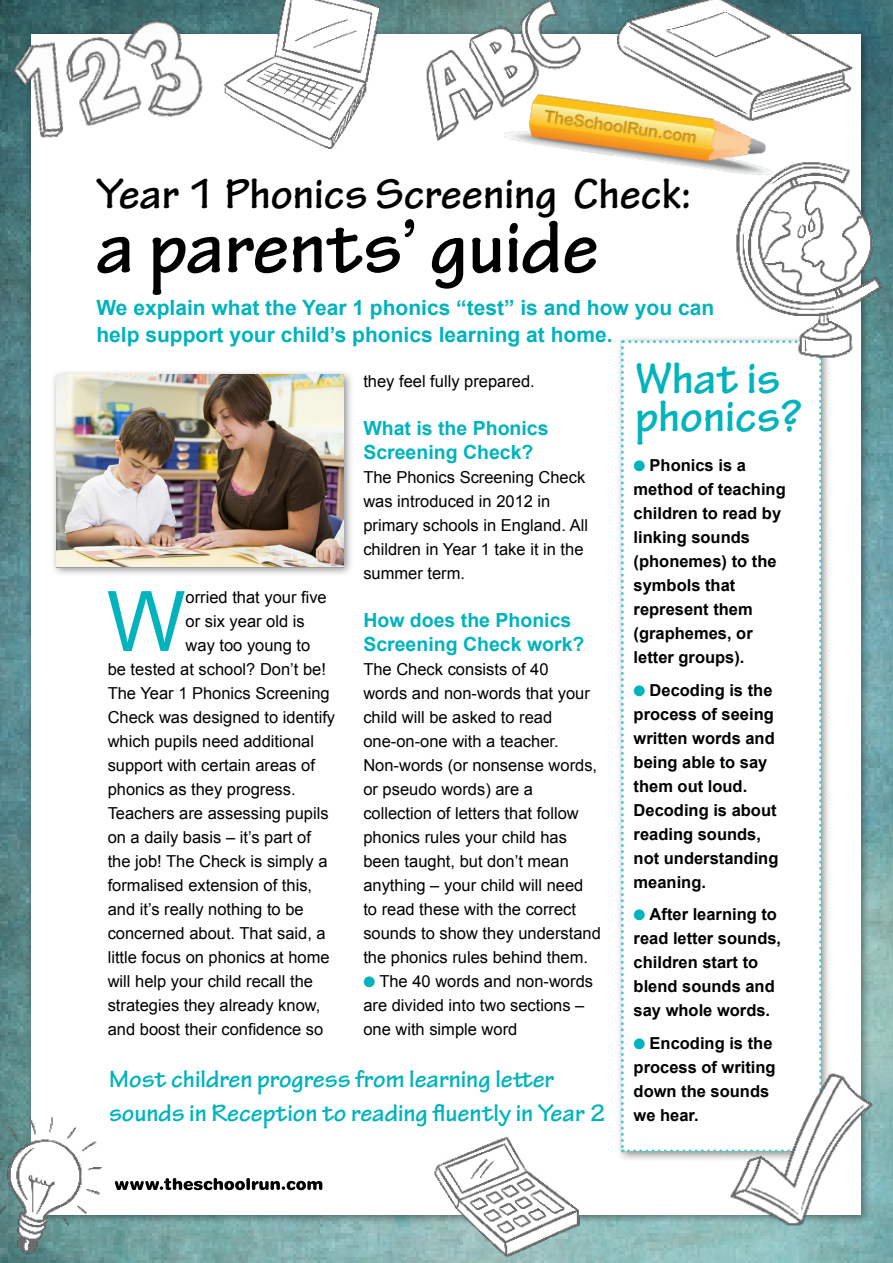
<style>
.page{position:relative;width:893px;height:1263px;background:#fff}
.page>*{position:absolute;margin:0;border:0;box-sizing:border-box;transform-origin:0 0}
.t1{font:83.55px "Arial";color:#00b3bd}
.t2{font:700 78px "Tekton Pro";color:#000}
.t3{font:700 46.5px/37.5px "Tekton Pro";color:#00b3bd}
.t4{font:700 45px "Tekton Pro";color:#000}
.t5{font:700 25.5px/34.5px "Tekton Pro";color:#00b3bd}
.t6{font:700 21px/27px "Arial";color:#00b3bd}
.t7{font:700 19.5px/24px "Arial";color:#00b3bd}
.t8{font:16.5px/24px "Arial";color:#000}
.t9{font:700 16.5px/24px "Arial";color:#000}
.s1{color:#00b3bd}
</style>
<div class="page">
<img style="left:0;top:0;width:893px;height:1263px">
<div style="left:31px;top:34px;width:829px;height:1180px;background:#fff"></div>
<img style="left:0;top:1108px;width:105px;height:155px">
<img style="left:0;top:1px;width:203px;height:160px">
<div style="left:615px;top:335px;width:217px;height:827px;background:#000;opacity:.45"></div>
<svg style="left:621px;top:340px;width:201px;height:812px"></svg>
<div style="left:50px;top:369px;width:304px;height:208px;background:#000;opacity:.45"></div>
<img style="left:56px;top:375px;width:287px;height:192px">
<svg style="left:115px;top:1178px;width:207px;height:12px"></svg>
<img style="left:408px;top:0;width:191px;height:141px">
<img style="left:602px;top:0;width:276px;height:127px">
<img style="left:203px;top:0;width:197px;height:149px">
<img style="left:422px;top:1137px;width:180px;height:126px">
<img style="left:702px;top:1056px;width:190px;height:187px">
<img style="left:721px;top:152px;width:172px;height:220px">
<img style="left:503px;top:89px;width:276px;height:90px">
<h3 class="t4" style="left:96px;top:167px;width:597px">Year 1 Phonics Screening Check:</h3>
<h2 class="t2" style="left:96px;top:201px;width:504px">a parents’ guide</h2>
<p class="t6" style="left:96px;top:295px;width:619px">We explain what the Year 1 phonics “test” is and how you can help support your child’s phonics learning at home.</p>
<h1 class="t1" style="left:107px;top:567px;width:80px">W</h1>
<p class="t8" style="left:186px;top:585px;width:143px">orried that your five</p>
<p class="t8" style="left:186px;top:609px;width:121px">or six year old is</p>
<p class="t8" style="left:186px;top:633px;width:126px">way too young to</p>
<p class="t8" style="left:108px;top:657px;width:220px">be tested at school? Don’t be!</p>
<p class="t8" style="left:108px;top:681px;width:223px">The Year 1 Phonics Screening</p>
<p class="t8" style="left:108px;top:705px;width:229px">Check was designed to identify</p>
<p class="t8" style="left:108px;top:729px;width:208px">which pupils need additional</p>
<p class="t8" style="left:108px;top:753px;width:209px">support with certain areas of</p>
<p class="t8" style="left:108px;top:777px;width:190px">phonics as they progress.</p>
<p class="t8" style="left:108px;top:801px;width:223px">Teachers are assessing pupils</p>
<p class="t8" style="left:108px;top:825px;width:205px">on a daily basis – it’s part of</p>
<p class="t8" style="left:108px;top:849px;width:221px">the job! The Check is simply a</p>
<p class="t8" style="left:108px;top:873px;width:206px">formalised extension of this,</p>
<p class="t8" style="left:108px;top:897px;width:197px">and it’s really nothing to be</p>
<p class="t8" style="left:108px;top:921px;width:220px">concerned about. That said, a</p>
<p class="t8" style="left:108px;top:945px;width:223px">little focus on phonics at home</p>
<p class="t8" style="left:108px;top:969px;width:207px">will help your child recall the</p>
<p class="t8" style="left:108px;top:993px;width:214px">strategies they already know,</p>
<p class="t8" style="left:108px;top:1017px;width:217px">and boost their confidence so</p>
<p class="t8" style="left:363px;top:369px;width:173px">they feel fully prepared.</p>
<p class="t7" style="left:363px;top:417px;width:187px">What is the Phonics<br>Screening Check?</p>
<p class="t8" style="left:363px;top:465px;width:226px">The Phonics Screening Check was introduced in 2012 in primary schools in England. All children in Year 1 take it in the summer term.</p>
<p class="t7" style="left:363px;top:609px;width:223px">How does the Phonics<br>Screening Check work?</p>
<p class="t8" style="left:363px;top:657px;width:239px">The Check consists of 40<br>words and non-words that your child will be asked to read one-on-one with a teacher.<br>Non-words (or nonsense words, or pseudo words) are a collection of letters that follow phonics rules your child has been taught, but don’t mean anything – your child will need to read these with the correct sounds to show they understand the phonics rules behind them.</p>
<p class="t8" style="left:363px;top:969px;width:231px"><span class="s1">●</span> The 40 words and non-words are divided into two sections – one with simple word</p>
<h3 class="t5" style="left:109px;top:1062px;width:498px">Most children progress from learning letter sounds in Reception to reading fluently in Year 2</h3>
<h3 class="t3" style="left:635px;top:360px;width:168px">What is phonics?</h3>
<p class="t9" style="left:634px;top:454px;width:154px"><span class="s1">●</span> Phonics is a method of teaching children to read by linking sounds (phonemes) to the symbols that represent them (graphemes, or letter groups).</p>
<p class="t9" style="left:634px;top:678px;width:146px"><span class="s1">●</span> Decoding is the process of seeing written words and being able to say them out loud.<br>Decoding is about reading sounds, not understanding meaning.</p>
<p class="t9" style="left:634px;top:903px;width:149px"><span class="s1">●</span> After learning to read letter sounds, children start to blend sounds and say whole words.</p>
<p class="t9" style="left:634px;top:1032px;width:144px"><span class="s1">●</span> Encoding is the process of writing down the sounds we hear.</p>
</div>
